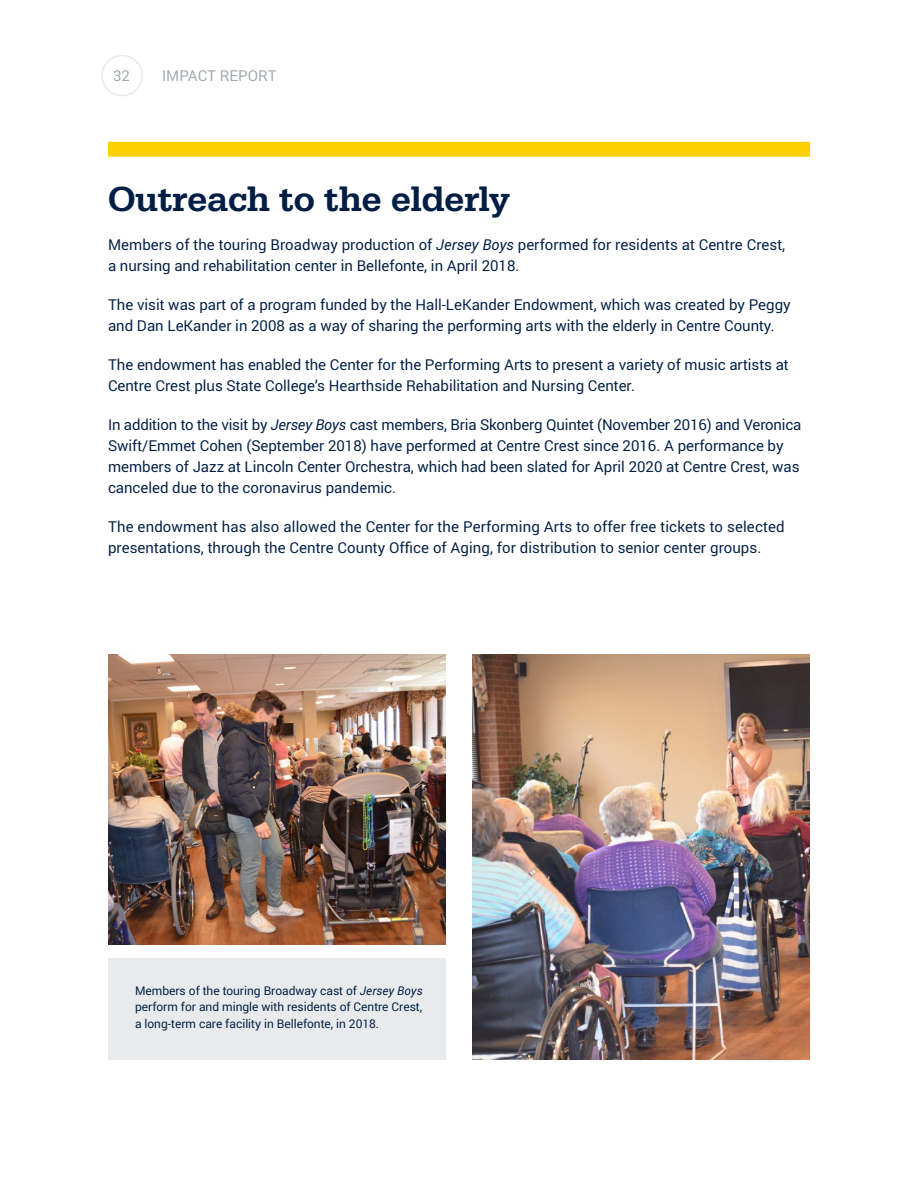
<style>
.page{position:relative;width:918px;height:1188px;background:#fff}
.page>*{position:absolute;margin:0;border:0;box-sizing:border-box;transform-origin:0 0}
.t1{font:500 36px "Serifa";color:#001e44}
.t2{font:15px/21px "Roboto";color:#001e44}
.t3{font:15px "Roboto";color:#a2aaad}
.t4{font:12px/16.5px "Roboto";color:#001e44;text-align:justify}
.s1{font-style:italic}
</style>
<div class="page">
<div style="left:101px;top:55px;width:42px;height:41px;border:2px solid #e8eaeb;border-radius:50%"></div>
<div style="left:108px;top:142px;width:702px;height:15px;background:#ffd100"></div>
<img style="left:108px;top:654px;width:338px;height:291px">
<div style="left:108px;top:958px;width:338px;height:102px;background:#e8eaeb"></div>
<img style="left:472px;top:654px;width:338px;height:406px">
<p class="t3" style="left:113px;top:65px;width:18px">32</p>
<p class="t3" style="left:162px;top:65px;width:116px">IMPACT REPORT</p>
<h1 class="t1" style="left:108px;top:178px;width:404px">Outreach to the elderly</h1>
<p class="t2" style="left:108px;top:233px;width:679px">Members of the touring Broadway production of <span class="s1">Jersey Boys</span> performed for residents at Centre Crest, a nursing and rehabilitation center in Bellefonte, in April 2018.</p>
<p class="t2" style="left:108px;top:293px;width:684px">The visit was part of a program funded by the Hall-LeKander Endowment, which was created by Peggy and Dan LeKander in 2008 as a way of sharing the performing arts with the elderly in Centre County.</p>
<p class="t2" style="left:108px;top:353px;width:682px">The endowment has enabled the Center for the Performing Arts to present a variety of music artists at<br>Centre Crest plus State College’s Hearthside Rehabilitation and Nursing Center.</p>
<p class="t2" style="left:108px;top:413px;width:695px">In addition to the visit by <span class="s1">Jersey Boys</span> cast members, Bria Skonberg Quintet (November 2016) and Veronica Swift/Emmet Cohen (September 2018) have performed at Centre Crest since 2016. A performance by members of Jazz at Lincoln Center Orchestra, which had been slated for April 2020 at Centre Crest, was canceled due to the coronavirus pandemic.</p>
<p class="t2" style="left:108px;top:515px;width:678px">The endowment has also allowed the Center for the Performing Arts to offer free tickets to selected presentations, through the Centre County Office of Aging, for distribution to senior center groups.</p>
<p class="t4" style="left:135px;top:982px;width:289px">Members of the touring Broadway cast of <span class="s1">Jersey Boys </span>perform for and mingle with residents of Centre Crest, a long-term care facility in Bellefonte, in 2018.</p>
</div>
